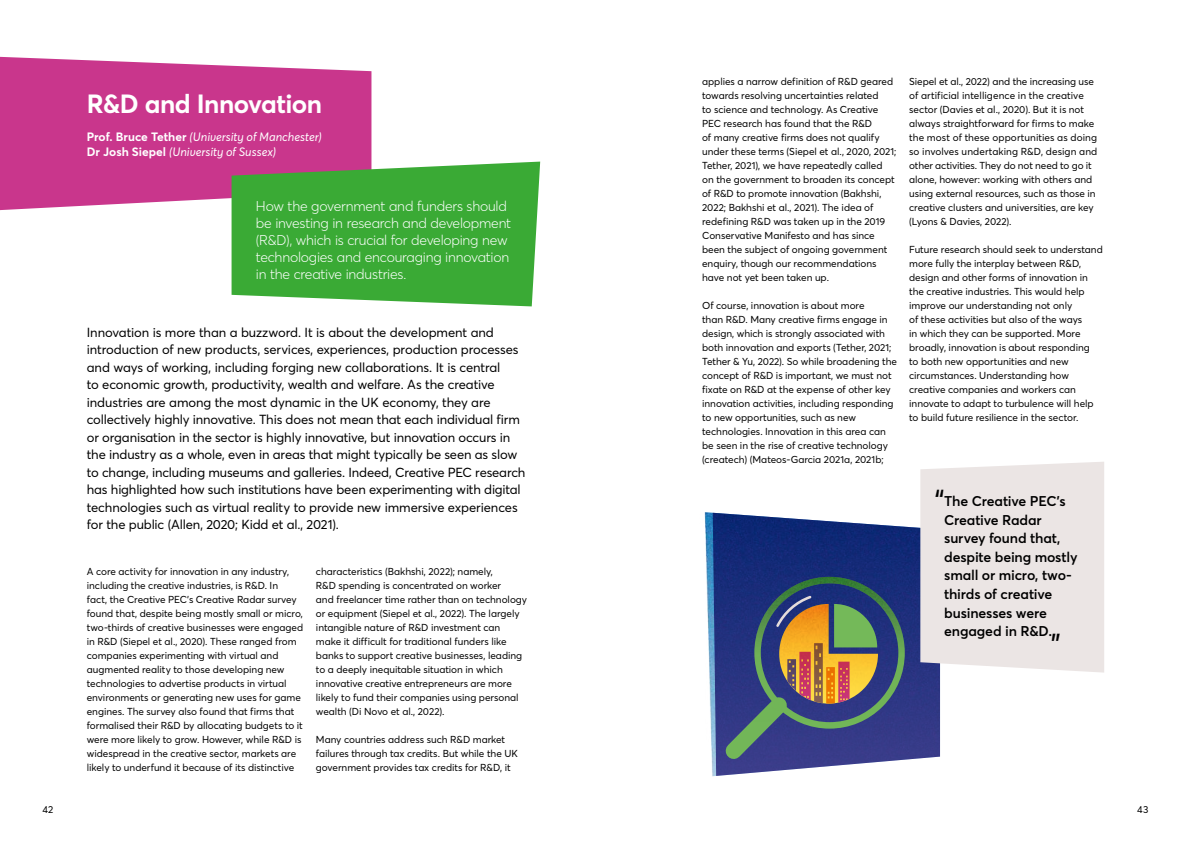
<style>
.page{position:relative;width:1191px;height:842px;background:#fff}
.page>*{position:absolute;margin:0;border:0;box-sizing:border-box;transform-origin:0 0}
.t1{font:30px "Averta Std";color:#000}
.t2{font:700 26px "Averta Std";letter-spacing:-.02em;color:#fff}
.t3{font:300 14px/17px "Averta Std";letter-spacing:-.015em;color:#fff}
.t4{font:600 14px/18.6px "Averta Std";letter-spacing:-.01em;color:#000}
.t5{font:13px/17.5px "Averta Std";letter-spacing:-.01em;color:#000}
.t6{font:italic 12px/15px "Averta Std";letter-spacing:-.005em;color:#fff}
.t7{font:10px/14px "Averta Std";letter-spacing:-.005em;color:#000}
.s1{font-weight:700;font-style:normal}
.s2{font-weight:400;font-size:30px}
</style>
<div class="page">
<svg style="left:0;top:57px;width:371px;height:153px;background:#cd4595"></svg>
<img style="left:704px;top:512px;width:236px;height:265px">
<svg style="left:712px;top:577px;width:192px;height:197px"></svg>
<img style="left:725px;top:577px;width:179px;height:182px">
<img style="left:779px;top:604px;width:99px;height:100px">
<div style="left:920px;top:462px;width:184px;height:211px;background:#ebe5e4"></div>
<svg style="left:231px;top:162px;width:309px;height:144px;background:#4bab44"></svg>
<h2 class="t2" style="left:87px;top:85px;width:237px">R&amp;D and Innovation</h2>
<p class="t6" style="left:87px;top:129px;width:236px"><span class="s1">Prof. Bruce Tether</span> (University of Manchester)<br><span class="s1">Dr Josh Siepel</span> (University of Sussex)</p>
<h3 class="t3" style="left:256px;top:197px;width:257px">How the government and funders should be investing in research and development (R&amp;D), which is crucial for developing new technologies and encouraging innovation in the creative industries.</h3>
<p class="t5" style="left:87px;top:323px;width:440px">Innovation is more than a buzzword. It is about the development and introduction of new products, services, experiences, production processes and ways of working, including forging new collaborations. It is central<br>to economic growth, productivity, wealth and welfare. As the creative industries are among the most dynamic in the UK economy, they are collectively highly innovative. This does not mean that each individual firm or organisation in the sector is highly innovative, but innovation occurs in the industry as a whole, even in areas that might typically be seen as slow to change, including museums and galleries. Indeed, Creative PEC research has highlighted how such institutions have been experimenting with digital technologies such as virtual reality to provide new immersive experiences for the public (Allen, 2020; Kidd et al., 2021).</p>
<p class="t7" style="left:87px;top:564px;width:218px">A core activity for innovation in any industry, including the creative industries, is R&amp;D. In<br>fact, the Creative PEC’s Creative Radar survey found that, despite being mostly small or micro, two-thirds of creative businesses were engaged in R&amp;D (Siepel et al., 2020). These ranged from companies experimenting with virtual and augmented reality to those developing new technologies to advertise products in virtual environments or generating new uses for game engines. The survey also found that firms that formalised their R&amp;D by allocating budgets to it were more likely to grow. However, while R&amp;D is widespread in the creative sector, markets are likely to underfund it because of its distinctive</p>
<p class="t7" style="left:316px;top:564px;width:213px">characteristics (Bakhshi, 2022); namely,<br>R&amp;D spending is concentrated on worker<br>and freelancer time rather than on technology or equipment (Siepel et al., 2022). The largely intangible nature of R&amp;D investment can make it difficult for traditional funders like banks to support creative businesses, leading to a deeply inequitable situation in which innovative creative entrepreneurs are more likely to fund their companies using personal wealth (Di Novo et al., 2022).</p>
<p class="t7" style="left:316px;top:732px;width:203px">Many countries address such R&amp;D market failures through tax credits. But while the UK government provides tax credits for R&amp;D, it</p>
<p class="t7" style="left:702px;top:74px;width:196px">applies a narrow definition of R&amp;D geared towards resolving uncertainties related<br>to science and technology. As Creative PEC research has found that the R&amp;D<br>of many creative firms does not qualify under these terms (Siepel et al., 2020, 2021; Tether, 2021), we have repeatedly called on the government to broaden its concept of R&amp;D to promote innovation (Bakhshi, 2022; Bakhshi et al., 2021). The idea of redefining R&amp;D was taken up in the 2019<br>Conservative Manifesto and has since been the subject of ongoing government enquiry, though our recommendations have not yet been taken up.</p>
<p class="t7" style="left:702px;top:298px;width:196px">Of course, innovation is about more<br>than R&amp;D. Many creative firms engage in design, which is strongly associated with both innovation and exports (Tether, 2021; Tether &amp; Yu, 2022). So while broadening the concept of R&amp;D is important, we must not fixate on R&amp;D at the expense of other key innovation activities, including responding to new opportunities, such as new technologies. Innovation in this area can be seen in the rise of creative technology (createch) (Mateos-Garcia 2021a, 2021b;</p>
<p class="t7" style="left:909px;top:74px;width:190px">Siepel et al., 2022) and the increasing use of artificial intelligence in the creative sector (Davies et al., 2020). But it is not always straightforward for firms to make the most of these opportunities as doing so involves undertaking R&amp;D, design and other activities. They do not need to go it alone, however: working with others and using external resources, such as those in creative clusters and universities, are key (Lyons &amp; Davies, 2022).</p>
<p class="t7" style="left:909px;top:242px;width:195px">Future research should seek to understand more fully the interplay between R&amp;D, design and other forms of innovation in the creative industries. This would help improve our understanding not only<br>of these activities but also of the ways<br>in which they can be supported. More broadly, innovation is about responding<br>to both new opportunities and new circumstances. Understanding how creative companies and workers can innovate to adapt to turbulence will help to build future resilience in the sector.</p>
<h3 class="t4" style="left:944px;top:491px;width:135px;text-indent:-10px"><span class="s2">“</span>The Creative PEC’s<br>Creative Radar survey found that, despite being mostly small or micro, two&shy;thirds of creative businesses were engaged in R&amp;D.</h3>
<h1 class="t1" style="left:1051px;top:624px;width:12px">”</h1>
<p class="t7" style="left:43px;top:802px;width:12px">42</p>
<p class="t7" style="left:1137px;top:802px;width:13px">43</p>
</div>
